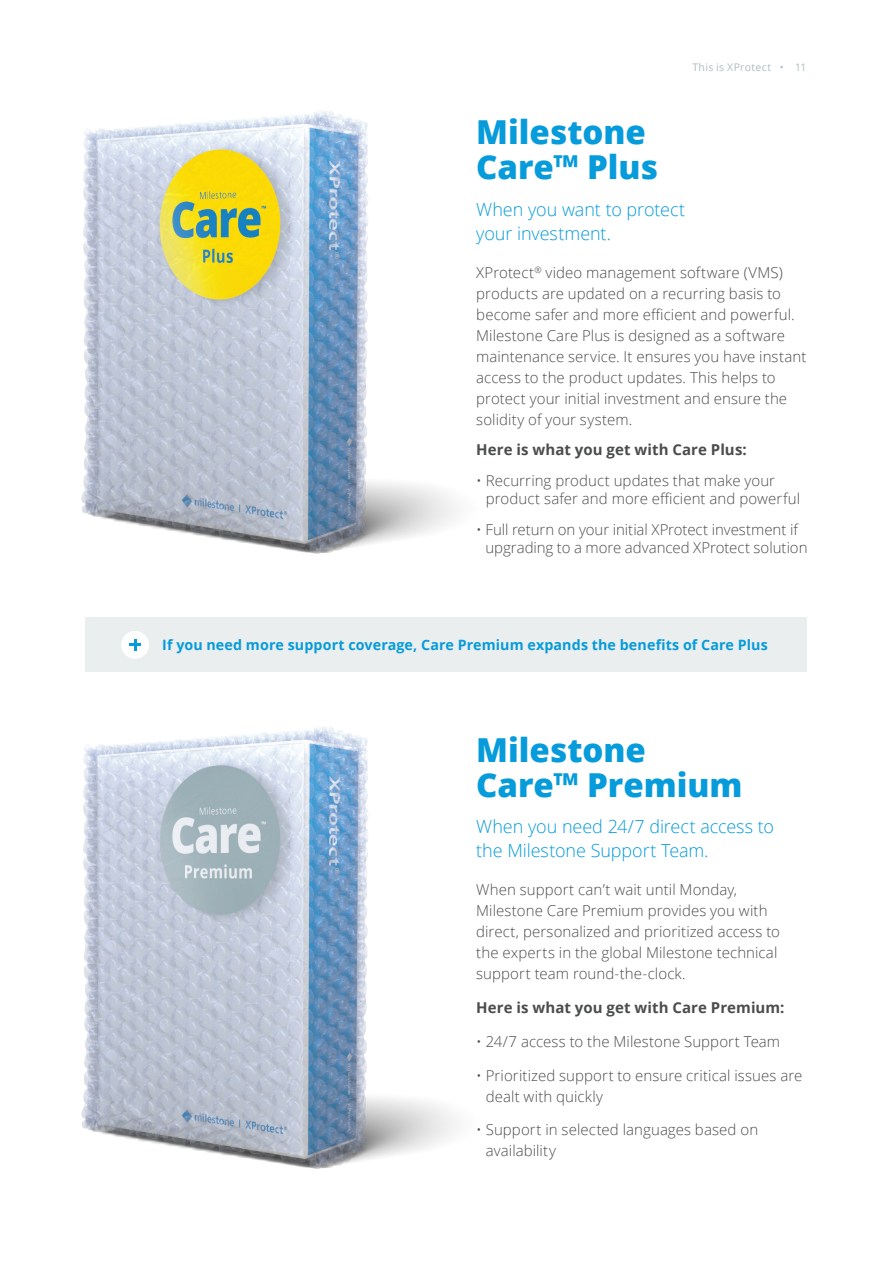
<style>
.page{position:relative;width:893px;height:1263px;background:#fff}
.page>*{position:absolute;margin:0;border:0;box-sizing:border-box;transform-origin:0 0}
.t1{font:800 33px/34.5px "Open Sans";color:#069bda}
.t2{font:300 18px/24px "Open Sans";letter-spacing:-.005em;color:#069bda}
.t3{font:300 15px/21px "Open Sans";letter-spacing:.005em;color:#4b4c4d}
.t4{font:700 15px "Open Sans";letter-spacing:.005em;color:#4b4c4d}
.t5{font:700 14.25px "Open Sans";letter-spacing:.01em;color:#069bda}
.t6{font:10.5px "Open Sans";letter-spacing:.025em;color:#afbcc3}
</style>
<div class="page">
<img style="left:81px;top:111px;width:397px;height:507px">
<img style="left:81px;top:726px;width:375px;height:443px">
<div style="left:85px;top:618px;width:721px;height:54px;background:#eaeeee"></div>
<div style="left:121px;top:631px;width:28px;height:28px;background:#fff;border-radius:50%"></div>
<svg style="left:129px;top:639px;width:12px;height:12px"></svg>
<p class="t6" style="left:692px;top:60px;width:116px">This is XProtect • 11</p>
<h1 class="t1" style="left:476px;top:113px;width:183px">Milestone<br>Care™ Plus</h1>
<p class="t2" style="left:476px;top:197px;width:210px">When you want to protect your investment.</p>
<p class="t3" style="left:476px;top:261px;width:332px">XProtect<sup>®</sup> video management software (VMS) products are updated on a recurring basis to become safer and more efficient and powerful.<br>Milestone Care Plus is designed as a software maintenance service. It ensures you have instant access to the product updates. This helps to protect your initial investment and ensure the solidity of your system.</p>
<p class="t4" style="left:476px;top:439px;width:272px">Here is what you get with Care Plus:</p>
<p class="t3" style="left:486px;top:471px;width:316px;line-height:18px;text-indent:-10px">• Recurring product updates that make your product safer and more efficient and powerful</p>
<p class="t3" style="left:485px;top:520px;width:324px;line-height:18px;text-indent:-9px">• Full return on your initial XProtect investment if upgrading to a more advanced XProtect solution</p>
<p class="t5" style="left:162px;top:635px;width:607px">If you need more support coverage, Care Premium expands the benefits of Care Plus</p>
<h1 class="t1" style="left:476px;top:731px;width:268px">Milestone<br>Care™ Premium</h1>
<p class="t2" style="left:476px;top:814px;width:299px">When you need 24/7 direct access to the Milestone Support Team.</p>
<p class="t3" style="left:476px;top:879px;width:305px">When support can’t wait until Monday, Milestone Care Premium provides you with direct, personalized and prioritized access to the experts in the global Milestone technical support team round-the-clock.</p>
<p class="t4" style="left:476px;top:997px;width:310px">Here is what you get with Care Premium:</p>
<p class="t3" style="left:476px;top:1030px;width:305px">• 24/7 access to the Milestone Support Team</p>
<p class="t3" style="left:486px;top:1064px;width:318px;text-indent:-10px">• Prioritized support to ensure critical issues are dealt with quickly</p>
<p class="t3" style="left:486px;top:1119px;width:274px;text-indent:-10px">• Support in selected languages based on availability</p>
</div>
